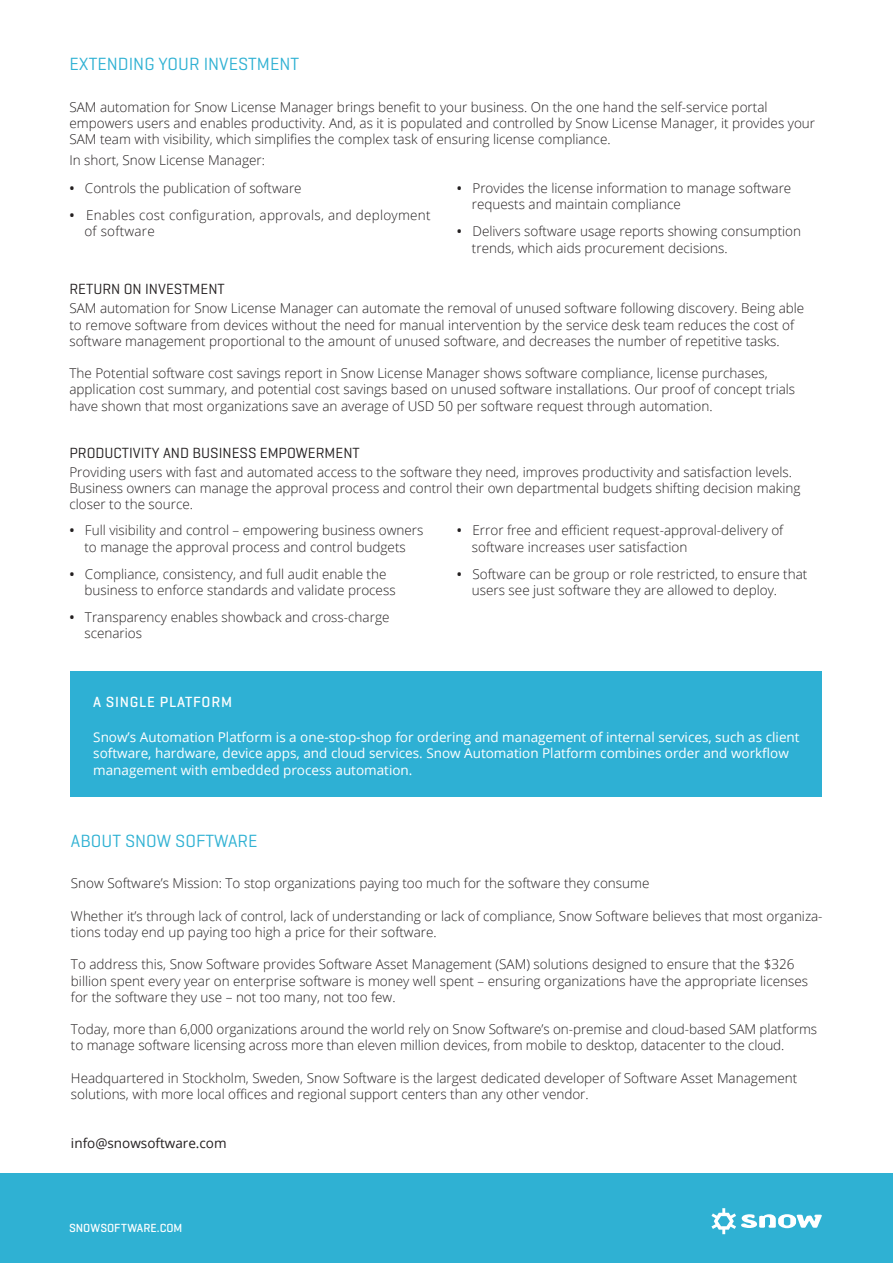
<style>
.page{position:relative;width:893px;height:1263px;background:#fff}
.page>*{position:absolute;margin:0;border:0;box-sizing:border-box;transform-origin:0 0}
.t1{font:18px "Geogrotesque";color:#2fb1d3}
.t2{font:15px "Geogrotesque";color:#231f20}
.t3{font:500 15px "Geogrotesque";letter-spacing:.05em;color:#fff}
.t4{font:300 13.5px/16.2px "Open Sans";color:#231f20}
.t5{font:13.5px/16.2px "Open Sans";color:#fff}
.t6{font:300 13.5px/16.2px "Open Sans";letter-spacing:.02em;color:#231f20}
.t7{font:13.5px "Open Sans";color:#231f20}
.t8{font:500 12px "Geogrotesque";color:#fff}
.s1{font-weight:600}
</style>
<div class="page">
<div style="left:0;top:1174px;width:893px;height:89px;background:#2fb1d3"></div>
<svg style="left:711px;top:1208px;width:111px;height:26px"></svg>
<div style="left:71px;top:671px;width:751px;height:126px;background:#2eb0d4"></div>
<p class="t1" style="left:69px;top:53px;width:231px">EXTENDING YOUR INVESTMENT</p>
<p class="t4" style="left:69px;top:98px;width:747px">SAM automation for Snow License Manager brings benefit to your business. On the one hand the self-service portal empowers users and enables productivity. And, as it is populated and controlled by Snow License Manager, it provides your<br>SAM team with visibility, which simplifies the complex task of ensuring license compliance.</p>
<p class="t4" style="left:69px;top:152px;width:197px">In short, Snow License Manager:</p>
<p class="t4" style="left:69px;top:180px;width:234px"><span class="s1">•</span> Controls the publication of software</p>
<p class="t6" style="left:84px;top:207px;width:348px;text-indent:-15px"><span class="s1">•</span> Enables cost configuration, approvals, and deployment of software</p>
<p class="t4" style="left:472px;top:180px;width:321px;text-indent:-15px"><span class="s1">•</span> Provides the license information to manage software requests and maintain compliance</p>
<p class="t4" style="left:472px;top:223px;width:331px;text-indent:-15px"><span class="s1">•</span> Delivers software usage reports showing consumption trends, which aids procurement decisions.</p>
<p class="t2" style="left:69px;top:280px;width:157px">RETURN ON INVESTMENT</p>
<p class="t4" style="left:69px;top:300px;width:736px">SAM automation for Snow License Manager can automate the removal of unused software following discovery. Being able to remove software from devices without the need for manual intervention by the service desk team reduces the cost of software management proportional to the amount of unused software, and decreases the number of repetitive tasks.</p>
<p class="t4" style="left:69px;top:365px;width:727px">The Potential software cost savings report in Snow License Manager shows software compliance, license purchases, application cost summary, and potential cost savings based on unused software installations. Our proof of concept trials have shown that most organizations save an average of USD 50 per software request through automation.</p>
<p class="t2" style="left:69px;top:443px;width:292px">PRODUCTIVITY AND BUSINESS EMPOWERMENT</p>
<p class="t4" style="left:69px;top:463px;width:732px">Providing users with fast and automated access to the software they need, improves productivity and satisfaction levels.<br>Business owners can manage the approval process and control their own departmental budgets shifting decision making closer to the source.</p>
<p class="t4" style="left:69px;top:522px;width:356px;text-align:center"><span class="s1">•</span> Full visibility and control – empowering business owners to manage the approval process and control budgets</p>
<p class="t4" style="left:84px;top:565px;width:313px;text-indent:-15px"><span class="s1">•</span> Compliance, consistency, and full audit enable the business to enforce standards and validate process</p>
<p class="t4" style="left:84px;top:608px;width:307px;text-indent:-15px"><span class="s1">•</span> Transparency enables showback and cross-charge scenarios</p>
<p class="t4" style="left:472px;top:522px;width:313px;text-indent:-15px"><span class="s1">•</span> Error free and efficient request-approval-delivery of software increases user satisfaction</p>
<p class="t4" style="left:472px;top:565px;width:337px;text-indent:-15px"><span class="s1">•</span> Software can be group or role restricted, to ensure that users see just software they are allowed to deploy.</p>
<p class="t3" style="left:93px;top:692px;width:140px">A SINGLE PLATFORM</p>
<p class="t5" style="left:93px;top:729px;width:708px">Snow’s Automation Platform is a one-stop-shop for ordering and management of internal services, such as client software, hardware, device apps, and cloud services. Snow Automation Platform combines order and workflow management with embedded process automation.</p>
<p class="t1" style="left:71px;top:829px;width:188px">ABOUT SNOW SOFTWARE</p>
<p class="t4" style="left:71px;top:875px;width:580px">Snow Software’s Mission: To stop organizations paying too much for the software they consume</p>
<p class="t4" style="left:71px;top:907px;width:753px">Whether it’s through lack of control, lack of understanding or lack of compliance, Snow Software believes that most organiza&shy;tions today end up paying too high a price for their software.</p>
<p class="t4" style="left:71px;top:956px;width:739px">To address this, Snow Software provides Software Asset Management (SAM) solutions designed to ensure that the $326 billion spent every year on enterprise software is money well spent – ensuring organizations have the appropriate licenses for the software they use – not too many, not too few.</p>
<p class="t4" style="left:71px;top:1021px;width:748px">Today, more than 6,000 organizations around the world rely on Snow Software’s on-premise and cloud-based SAM platforms to manage software licensing across more than eleven million devices, from mobile to desktop, datacenter to the cloud.</p>
<p class="t4" style="left:71px;top:1069px;width:728px">Headquartered in Stockholm, Sweden, Snow Software is the largest dedicated developer of Software Asset Management solutions, with more local offices and regional support centers than any other vendor.</p>
<p class="t7" style="left:71px;top:1133px;width:157px">info@snowsoftware.com</p>
<p class="t8" style="left:69px;top:1220px;width:115px">SNOWSOFTWARE.COM</p>
</div>
